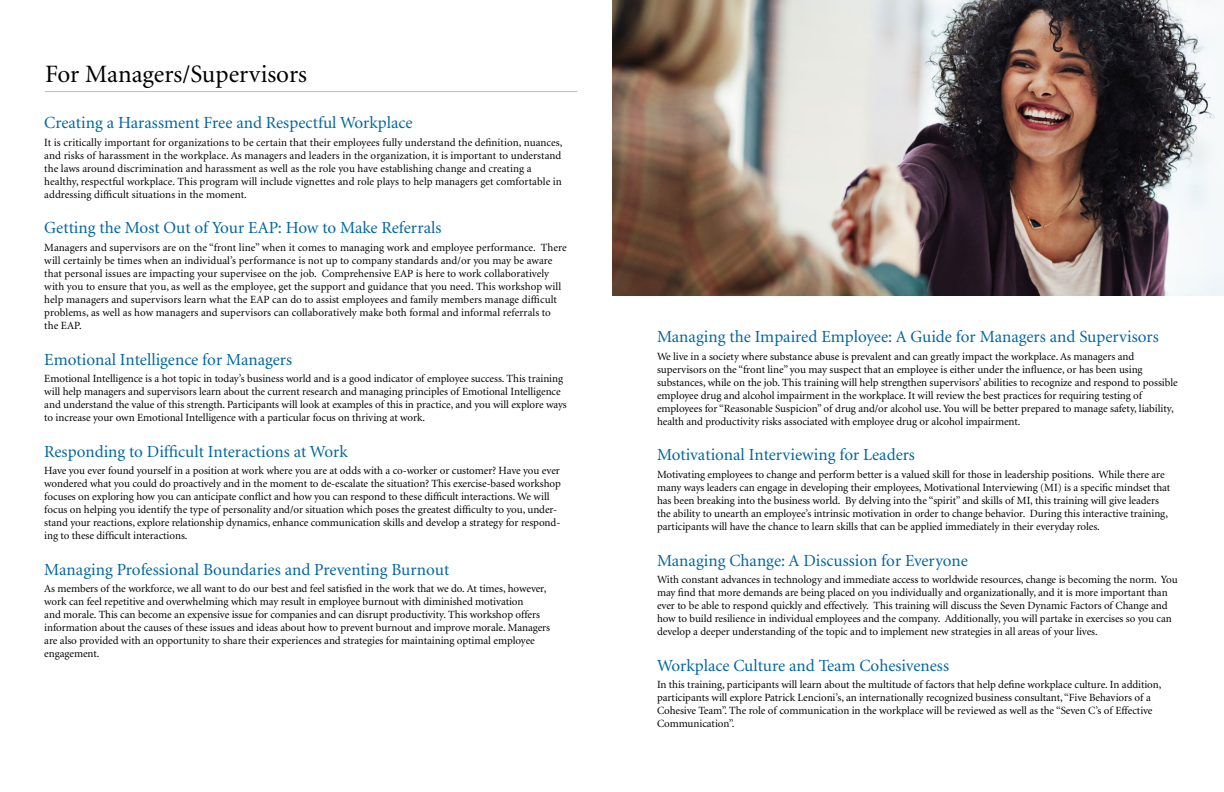
<style>
.page{position:relative;width:1224px;height:792px;background:#fff}
.page>*{position:absolute;margin:0;border:0;box-sizing:border-box;transform-origin:0 0}
.t1{font:25px "Minion";color:#000}
.t2{font:17px "Minion";color:#00669d}
.t3{font:11px/13px "Minion";letter-spacing:-.005em;color:#000}
</style>
<div class="page">
<hr style="left:45px;top:91px;width:532px;height:1px;background:#bcbec0">
<img style="left:612px;top:0;width:612px;height:295px">
<h1 class="t1" style="left:45px;top:62px;width:264px">For Managers/Supervisors</h1>
<h2 class="t2" style="left:44px;top:114px;width:370px">Creating a Harassment Free and Respectful Workplace</h2>
<p class="t3" style="left:44px;top:136px;width:520px">It is critically important for organizations to be certain that their employees fully understand the definition, nuances, and risks of harassment in the workplace. As managers and leaders in the organization, it is important to understand the laws around discrimination and harassment as well as the role you have establishing change and creating a healthy, respectful workplace. This program will include vignettes and role plays to help managers get comfortable in addressing difficult situations in the moment.</p>
<h2 class="t2" style="left:44px;top:220px;width:399px">Getting the Most Out of Your EAP: How to Make Referrals</h2>
<p class="t3" style="left:44px;top:241px;width:524px">Managers and supervisors are on the “front line” when it comes to managing work and employee performance. There will certainly be times when an individual’s performance is not up to company standards and/or you may be aware that personal issues are impacting your supervisee on the job. Comprehensive EAP is here to work collaboratively with you to ensure that you, as well as the employee, get the support and guidance that you need. This workshop will help managers and supervisors learn what the EAP can do to assist employees and family members manage difficult problems, as well as how managers and supervisors can collaboratively make both formal and informal referrals to the EAP.</p>
<h2 class="t2" style="left:44px;top:351px;width:249px">Emotional Intelligence for Managers</h2>
<p class="t3" style="left:44px;top:372px;width:524px">Emotional Intelligence is a hot topic in today’s business world and is a good indicator of employee success. This training will help managers and supervisors learn about the current research and managing principles of Emotional Intelligence and understand the value of this strength. Participants will look at examples of this in practice, and you will explore ways to increase your own Emotional Intelligence with a particular focus on thriving at work.</p>
<h2 class="t2" style="left:44px;top:443px;width:305px">Responding to Difficult Interactions at Work</h2>
<p class="t3" style="left:44px;top:465px;width:518px">Have you ever found yourself in a position at work where you are at odds with a co-worker or customer? Have you ever wondered what you could do proactively and in the moment to de-escalate the situation? This exercise-based workshop focuses on exploring how you can anticipate conflict and how you can respond to these difficult interactions. We will focus on helping you identify the type of personality and/or situation which poses the greatest difficulty to you, under&shy;stand your reactions, explore relationship dynamics, enhance communication skills and develop a strategy for respond&shy;ing to these difficult interactions.</p>
<h2 class="t2" style="left:44px;top:561px;width:406px">Managing Professional Boundaries and Preventing Burnout</h2>
<p class="t3" style="left:44px;top:583px;width:507px">As members of the workforce, we all want to do our best and feel satisfied in the work that we do. At times, however, work can feel repetitive and overwhelming which may result in employee burnout with diminished motivation<br>and morale. This can become an expensive issue for companies and can disrupt productivity. This workshop offers information about the causes of these issues and ideas about how to prevent burnout and improve morale. Managers are also provided with an opportunity to share their experiences and strategies for maintaining optimal employee engagement.</p>
<h2 class="t2" style="left:657px;top:328px;width:503px">Managing the Impaired Employee: A Guide for Managers and Supervisors</h2>
<p class="t3" style="left:657px;top:350px;width:522px">We live in a society where substance abuse is prevalent and can greatly impact the workplace. As managers and supervisors on the “front line” you may suspect that an employee is either under the influence, or has been using substances, while on the job. This training will help strengthen supervisors’ abilities to recognize and respond to possible employee drug and alcohol impairment in the workplace. It will review the best practices for requiring testing of employees for “Reasonable Suspicion” of drug and/or alcohol use. You will be better prepared to manage safety, liability, health and productivity risks associated with employee drug or alcohol impairment.</p>
<h2 class="t2" style="left:657px;top:447px;width:260px">Motivational Interviewing for Leaders</h2>
<p class="t3" style="left:657px;top:468px;width:515px">Motivating employees to change and perform better is a valued skill for those in leadership positions. While there are many ways leaders can engage in developing their employees, Motivational Interviewing (MI) is a specific mindset that has been breaking into the business world. By delving into the “spirit” and skills of MI, this training will give leaders the ability to unearth an employee’s intrinsic motivation in order to change behavior. During this interactive training, participants will have the chance to learn skills that can be applied immediately in their everyday roles.</p>
<h2 class="t2" style="left:657px;top:552px;width:312px">Managing Change: A Discussion for Everyone</h2>
<p class="t3" style="left:657px;top:573px;width:522px">With constant advances in technology and immediate access to worldwide resources, change is becoming the norm. You may find that more demands are being placed on you individually and organizationally, and it is more important than ever to be able to respond quickly and effectively. This training will discuss the Seven Dynamic Factors of Change and how to build resilience in individual employees and the company. Additionally, you will partake in exercises so you can develop a deeper understanding of the topic and to implement new strategies in all areas of your lives.</p>
<h2 class="t2" style="left:657px;top:657px;width:294px">Workplace Culture and Team Cohesiveness</h2>
<p class="t3" style="left:657px;top:679px;width:506px">In this training, participants will learn about the multitude of factors that help define workplace culture. In addition, participants will explore Patrick Lencioni’s, an internationally recognized business consultant, “Five Behaviors of a Cohesive Team”. The role of communication in the workplace will be reviewed as well as the “Seven C’s of Effective Communication”.</p>
</div>
